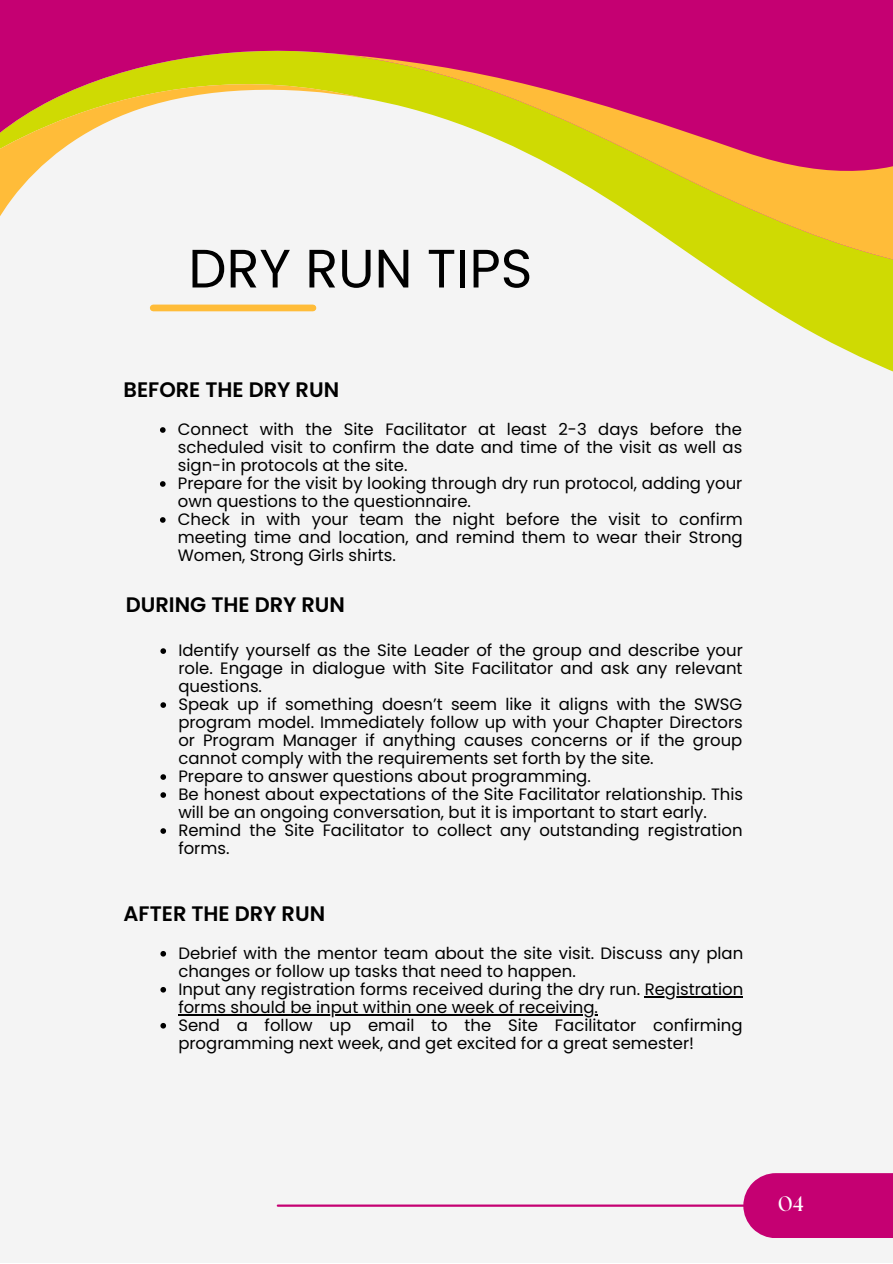
<style>
.page{position:relative;width:893px;height:1264px;background:#fff}
.page>*{position:absolute;margin:0;border:0;box-sizing:border-box;transform-origin:0 0}
.t1{font:54px "Poppins";color:#000}
.t2{font:600 21px "Poppins";color:#000}
.t3{font:700 21px "The Seasons";color:#fff}
.t4{font:16.5px/18px "Poppins";color:#000}
</style>
<div class="page">
<div style="left:0;top:0;width:892px;height:1262px;background:#f4f4f4"></div>
<svg style="left:150px;top:268px;width:742px;height:103px"></svg>
<div style="left:0;top:0;width:892px;height:53px;background:#c50072"></div>
<svg style="left:0;top:41px;width:363px;height:268px"></svg>
<svg style="left:323px;top:53px;width:569px;height:215px"></svg>
<div style="left:743px;top:1173px;width:149px;height:64px;background:#c50072"></div>
<div style="left:153px;top:304px;width:160px;height:7px;background:#ffbc39"></div>
<svg style="left:160px;top:427px;width:5px;height:6px"></svg>
<svg style="left:160px;top:481px;width:5px;height:6px"></svg>
<svg style="left:160px;top:517px;width:5px;height:6px"></svg>
<svg style="left:160px;top:951px;width:6px;height:5px"></svg>
<svg style="left:160px;top:987px;width:6px;height:5px"></svg>
<hr style="left:644px;top:995px;width:99px;height:2px;background:#000">
<hr style="left:178px;top:1013px;width:420px;height:2px;background:#000">
<svg style="left:160px;top:1023px;width:6px;height:5px"></svg>
<svg style="left:160px;top:648px;width:6px;height:6px"></svg>
<svg style="left:160px;top:702px;width:6px;height:6px"></svg>
<svg style="left:160px;top:774px;width:6px;height:5px"></svg>
<svg style="left:160px;top:792px;width:6px;height:5px"></svg>
<svg style="left:160px;top:828px;width:6px;height:5px"></svg>
<hr style="left:278px;top:1204px;width:479px;height:2px;background:#c50072">
<p class="t1" style="left:188px;top:231px;width:345px">DRY RUN TIPS</p>
<p class="t2" style="left:123px;top:375px;width:217px">BEFORE THE DRY RUN</p>
<p class="t4" style="left:178px;top:420px;width:566px;text-align:justify">Connect with the Site Facilitator at least 2-3 days before the scheduled visit to confirm the date and time of the visit as well as sign-in protocols at the site.</p>
<p class="t4" style="left:178px;top:474px;width:566px">Prepare for the visit by looking through dry run protocol, adding your own questions to the questionnaire.</p>
<p class="t4" style="left:178px;top:510px;width:566px;text-align:justify">Check in with your team the night before the visit to confirm meeting time and location, and remind them to wear their Strong Women, Strong Girls shirts.</p>
<p class="t2" style="left:126px;top:589px;width:221px">DURING THE DRY RUN</p>
<p class="t4" style="left:178px;top:641px;width:566px;text-align:justify">Identify yourself as the Site Leader of the group and describe your role. Engage in dialogue with Site Facilitator and ask any relevant questions.</p>
<p class="t4" style="left:178px;top:695px;width:566px;text-align:justify">Speak up if something doesn’t seem like it aligns with the SWSG program model. Immediately follow up with your Chapter Directors or Program Manager if anything causes concerns or if the group cannot comply with the requirements set forth by the site.</p>
<p class="t4" style="left:178px;top:767px;width:414px">Prepare to answer questions about programming.</p>
<p class="t4" style="left:178px;top:785px;width:566px">Be honest about expectations of the Site Facilitator relationship. This will be an ongoing conversation, but it is important to start early.</p>
<p class="t4" style="left:178px;top:821px;width:565px">Remind the Site Facilitator to collect any outstanding registration forms.</p>
<p class="t2" style="left:124px;top:899px;width:203px">AFTER THE DRY RUN</p>
<p class="t4" style="left:178px;top:944px;width:566px">Debrief with the mentor team about the site visit. Discuss any plan changes or follow up tasks that need to happen.</p>
<p class="t4" style="left:178px;top:980px;width:566px">Input any registration forms received during the dry run. Registration forms should be input within one week of receiving.</p>
<p class="t4" style="left:178px;top:1016px;width:565px">Send a follow up email to the Site Facilitator confirming programming next week, and get excited for a great semester!</p>
<p class="t3" style="left:778px;top:1194px;width:27px">04</p>
</div>
